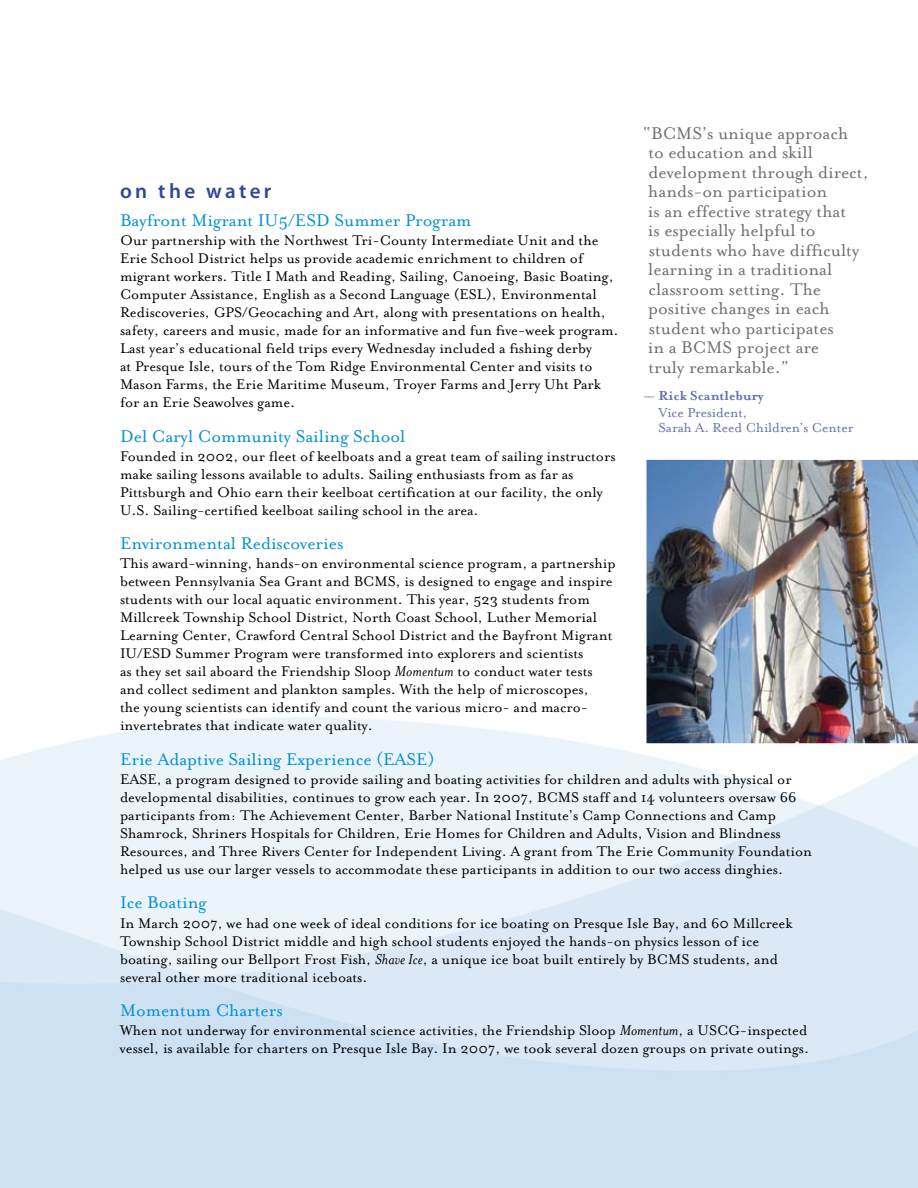
<style>
.page{position:relative;width:918px;height:1188px;background:#fff}
.page>*{position:absolute;margin:0;border:0;box-sizing:border-box;transform-origin:0 0}
.t1{font:600 21px "Myriad Pro";letter-spacing:.16em;color:#304796}
.t2{font:19.5px/19.5px "Mrs Eaves Roman";color:#6d6f71}
.t3{font:19.5px "Mrs Eaves Roman";color:#0091d4}
.t4{font:16.2px/18px "Mrs Eaves Roman";color:#000}
.t5{font:15px/15px "Mrs Eaves Roman";color:#676ead}
.t6{font:700 15px "Mrs Eaves";color:#676ead}
.s1{font-family:"Mrs Eaves Roman";font-weight:400}
.s2{font-family:"Mrs Eaves";font-style:italic;font-size:16.5px}
</style>
<div class="page">
<img style="left:647px;top:460px;width:271px;height:283px">
<p class="t2" style="left:643px;top:124px;width:227px">“BCMS’s unique approach<br>to education and skill development through direct, hands-on participation<br>is an effective strategy that<br>is especially helpful to students who have difficulty learning in a traditional classroom setting. The positive changes in each student who participates<br>in a BCMS project are<br>truly remarkable.”</p>
<p class="t6" style="left:644px;top:387px;width:121px"><span class="s1">—</span> Rick Scantlebury</p>
<p class="t5" style="left:658px;top:405px;width:197px">Vice President,<br>Sarah A. Reed Children’s Center</p>
<p class="t1" style="left:120px;top:178px;width:153px">on the water</p>
<p class="t3" style="left:120px;top:210px;width:353px">Bayfront Migrant IU5/ESD Summer Program</p>
<p class="t4" style="left:120px;top:231px;width:500px">Our partnership with the Northwest Tri-County Intermediate Unit and the Erie School District helps us provide academic enrichment to children of migrant workers. Title I Math and Reading, Sailing, Canoeing, Basic Boating, Computer Assistance, English as a Second Language (ESL), Environmental Rediscoveries, GPS/Geocaching and Art, along with presentations on health, safety, careers and music, made for an informative and fun five-week program.<br>Last year’s educational field trips every Wednesday included a fishing derby<br>at Presque Isle, tours of the Tom Ridge Environmental Center and visits to Mason Farms, the Erie Maritime Museum, Troyer Farms and Jerry Uht Park for an Erie Seawolves game.</p>
<p class="t3" style="left:120px;top:425px;width:287px">Del Caryl Community Sailing School</p>
<p class="t4" style="left:120px;top:447px;width:497px">Founded in 2002, our fleet of keelboats and a great team of sailing instructors make sailing lessons available to adults. Sailing enthusiasts from as far as Pittsburgh and Ohio earn their keelboat certification at our facility, the only U.S. Sailing-certified keelboat sailing school in the area.</p>
<p class="t3" style="left:120px;top:533px;width:225px">Environmental Rediscoveries</p>
<p class="t4" style="left:120px;top:555px;width:497px">This award-winning, hands-on environmental science program, a partnership between Pennsylvania Sea Grant and BCMS, is designed to engage and inspire students with our local aquatic environment. This year, 523 students from Millcreek Township School District, North Coast School, Luther Memorial Learning Center, Crawford Central School District and the Bayfront Migrant IU/ESD Summer Program were transformed into explorers and scientists<br>as they set sail aboard the Friendship Sloop <span class="s2">Momentum</span> to conduct water tests and collect sediment and plankton samples. With the help of microscopes,<br>the young scientists can identify and count the various micro- and macro&shy;invertebrates that indicate water quality.</p>
<p class="t3" style="left:120px;top:748px;width:316px">Erie Adaptive Sailing Experience (EASE)</p>
<p class="t4" style="left:120px;top:770px;width:694px">EASE, a program designed to provide sailing and boating activities for children and adults with physical or developmental disabilities, continues to grow each year. In 2007, BCMS staff and 14 volunteers oversaw 66 participants from: The Achievement Center, Barber National Institute’s Camp Connections and Camp Shamrock, Shriners Hospitals for Children, Erie Homes for Children and Adults, Vision and Blindness Resources, and Three Rivers Center for Independent Living. A grant from The Erie Community Foundation helped us use our larger vessels to accommodate these participants in addition to our two access dinghies.</p>
<p class="t3" style="left:120px;top:892px;width:88px">Ice Boating</p>
<p class="t4" style="left:120px;top:914px;width:674px">In March 2007, we had one week of ideal conditions for ice boating on Presque Isle Bay, and 60 Millcreek Township School District middle and high school students enjoyed the hands-on physics lesson of ice boating, sailing our Bellport Frost Fish, <span class="s2">Shave Ice</span>, a unique ice boat built entirely by BCMS students, and several other more traditional iceboats.</p>
<p class="t3" style="left:120px;top:1000px;width:164px">Momentum Charters</p>
<p class="t4" style="left:120px;top:1022px;width:691px">When not underway for environmental science activities, the Friendship Sloop <span class="s2">Momentum</span>, a USCG-inspected vessel, is available for charters on Presque Isle Bay. In 2007, we took several dozen groups on private outings.</p>
</div>
